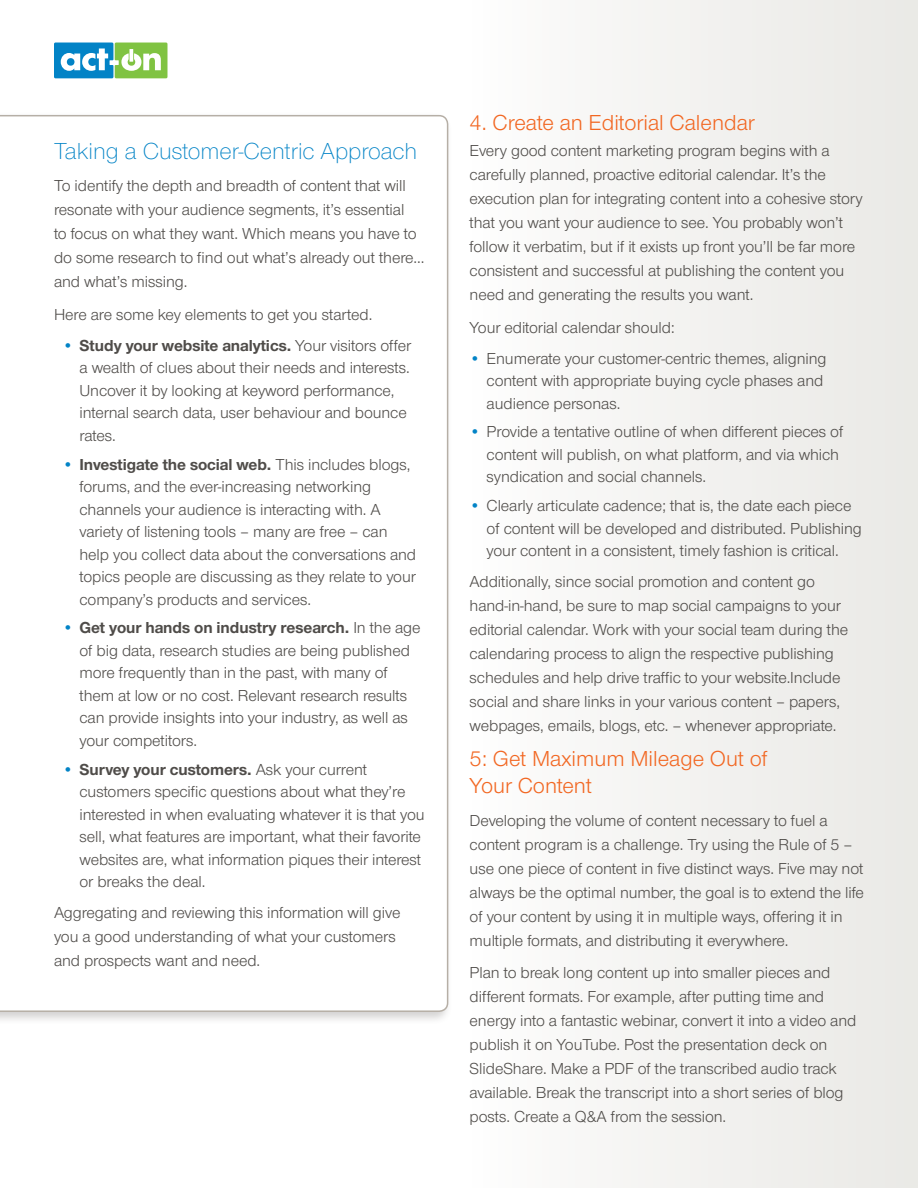
<style>
.page{position:relative;width:918px;height:1188px;background:#f5f5f3}
.page>*{position:absolute;margin:0;border:0;box-sizing:border-box;transform-origin:0 0}
.Content_PP{font:300 24px "Nimbus Sans Novus TOT";color:#0283c6}
.Content_PP-2{font:22.5px/27px "Nimbus Sans Novus TOT";color:#f26722}
.Paragraph_Header{font:22.5px "Nimbus Sans Novus TOT";color:#f26722}
.Content_PP-3{font:16.5px/24px "Nimbus Sans Novus TOT";letter-spacing:-.005em;color:#4f4c49}
.s1{font-weight:700;color:#0283c6}
.s2{font-weight:700}
.s3{color:#0283c6}
</style>
<div class="page">
<svg style="left:54px;top:43px;width:113px;height:35px"></svg>
<svg style="left:129px;top:49px;width:4px;height:13px"></svg>
<div style="left:0;top:112px;width:452px;height:913px;background:#4f4c49;opacity:.25"></div>
<div style="left:0;top:115px;width:448px;height:897px;background:#fff"></div>
<p class="Content_PP" style="left:54px;top:137px;width:365px">Taking a Customer-Centric Approach</p>
<p class="Content_PP-3" style="left:54px;top:174px;width:372px">To identify the depth and breadth of content that will resonate with your audience segments, it’s essential<br>to focus on what they want. Which means you have to do some research to find out what’s already out there… and what’s missing.</p>
<p class="Content_PP-3" style="left:54px;top:302px;width:320px">Here are some key elements to get you started.</p>
<p class="Content_PP-3" style="left:80px;top:334px;width:333px;line-height:22.5px;text-indent:-17px"><span class="s1">•</span> <span class="s2">Study your website analytics.</span> Your visitors offer a wealth of clues about their needs and interests.<br>Uncover it by looking at keyword performance, internal search data, user behaviour and bounce rates.</p>
<p class="Content_PP-3" style="left:80px;top:453px;width:338px;line-height:22.5px;text-indent:-17px"><span class="s1">•</span> <span class="s2">Investigate the social web.</span> This includes blogs, forums, and the ever-increasing networking channels your audience is interacting with. A variety of listening tools – many are free – can help you collect data about the conversations and topics people are discussing as they relate to your company’s products and services.</p>
<p class="Content_PP-3" style="left:80px;top:617px;width:343px;line-height:22.5px;text-indent:-17px"><span class="s1">•</span> <span class="s2">Get your hands on industry research.</span> In the age of big data, research studies are being published more frequently than in the past, with many of them at low or no cost. Relevant research results can provide insights into your industry, as well as your competitors.</p>
<p class="Content_PP-3" style="left:80px;top:758px;width:347px;line-height:22.5px;text-indent:-17px"><span class="s1">•</span> <span class="s2">Survey your customers.</span> Ask your current customers specific questions about what they’re interested in when evaluating whatever it is that you sell, what features are important, what their favorite websites are, what information piques their interest or breaks the deal.</p>
<p class="Content_PP-3" style="left:54px;top:900px;width:348px">Aggregating and reviewing this information will give you a good understanding of what your customers and prospects want and need.</p>
<p class="Paragraph_Header" style="left:470px;top:110px;width:287px">4. Create an Editorial Calendar</p>
<p class="Content_PP-3" style="left:470px;top:139px;width:395px">Every good content marketing program begins with a carefully planned, proactive editorial calendar. It’s the execution plan for integrating content into a cohesive story that you want your audience to see. You probably won’t follow it verbatim, but if it exists up front you’ll be far more consistent and successful at publishing the content you need and generating the results you want.</p>
<p class="Content_PP-3" style="left:470px;top:315px;width:207px">Your editorial calendar should:</p>
<p class="Content_PP-3" style="left:487px;top:347px;width:342px;line-height:22.5px;text-indent:-17px"><span class="s3">•</span> Enumerate your customer-centric themes, aligning content with appropriate buying cycle phases and audience personas.</p>
<p class="Content_PP-3" style="left:487px;top:421px;width:358px;line-height:22.5px;text-indent:-17px"><span class="s3">•</span> Provide a tentative outline of when different pieces of content will publish, on what platform, and via which syndication and social channels.</p>
<p class="Content_PP-3" style="left:487px;top:495px;width:377px;line-height:22.5px;text-indent:-17px"><span class="s3">•</span> Clearly articulate cadence; that is, the date each piece of content will be developed and distributed. Publishing your content in a consistent, timely fashion is critical.</p>
<p class="Content_PP-3" style="left:470px;top:569px;width:380px">Additionally, since social promotion and content go hand-in-hand, be sure to map social campaigns to your editorial calendar. Work with your social team during the calendaring process to align the respective publishing schedules and help drive traffic to your website.Include social and share links in your various content – papers, webpages, emails, blogs, etc. – whenever appropriate.</p>
<p class="Content_PP-2" style="left:470px;top:745px;width:300px">5: Get Maximum Mileage Out of<br>Your Content</p>
<p class="Content_PP-3" style="left:470px;top:808px;width:396px">Developing the volume of content necessary to fuel a content program is a challenge. Try using the Rule of 5 – use one piece of content in five distinct ways. Five may not always be the optimal number, the goal is to extend the life of your content by using it in multiple ways, offering it in multiple formats, and distributing it everywhere.</p>
<p class="Content_PP-3" style="left:470px;top:961px;width:388px">Plan to break long content up into smaller pieces and different formats. For example, after putting time and energy into a fantastic webinar, convert it into a video and publish it on YouTube. Post the presentation deck on SlideShare. Make a PDF of the transcribed audio track available. Break the transcript into a short series of blog posts. Create a Q&amp;A from the session.</p>
</div>
